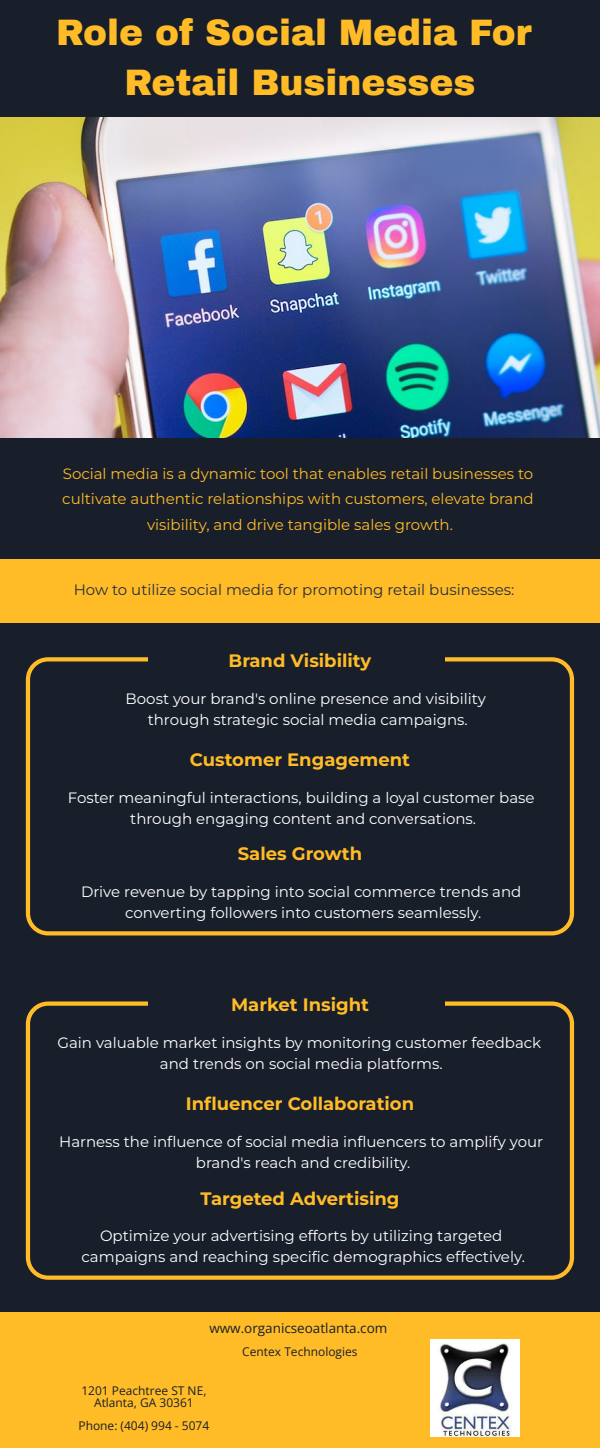
<style>
.page{position:relative;width:600px;height:1448px;background:#fff}
.page>*{position:absolute;margin:0;border:0;box-sizing:border-box;transform-origin:0 0}
.t1{font:900 36px/50.2px "Archivo";color:#ffbc27;text-align:center}
.t2{font:700 18px "Montserrat";color:#ffbc27}
.t3{font:15px/21px "Montserrat";color:#fff;text-align:center}
.t4{font:15px/25.5px "Montserrat";color:#ffbc27;text-align:center}
.t5{font:15px "Montserrat";color:#272e3f}
.t6{font:13.5px "Open Sans";color:#191e2b}
.t7{font:12px "Open Sans";color:#191e2b}
</style>
<div class="page">
<div style="left:0;top:0;width:600px;height:438px;background:#191e2b"></div>
<img style="left:0;top:118px;width:600px;height:320px">
<div style="left:0;top:438px;width:600px;height:121px;background:#191e2b"></div>
<div style="left:0;top:559px;width:600px;height:64px;background:#ffbc27"></div>
<div style="left:0;top:623px;width:600px;height:345px;background:#191e2b"></div>
<svg style="left:26px;top:657px;width:548px;height:278px"></svg>
<div style="left:148px;top:638px;width:297px;height:70px;background:#191e2b"></div>
<div style="left:0;top:968px;width:600px;height:344px;background:#191e2b"></div>
<svg style="left:26px;top:1001px;width:548px;height:279px"></svg>
<div style="left:148px;top:982px;width:297px;height:70px;background:#191e2b"></div>
<div style="left:0;top:1312px;width:600px;height:136px;background:#ffbc27"></div>
<img style="left:430px;top:1340px;width:89px;height:97px">
<p class="t1" style="left:56px;top:8px;width:477px">Role of Social Media For<br>Retail Businesses</p>
<p class="t4" style="left:62px;top:460px;width:473px">Social media is a dynamic tool that enables retail businesses to cultivate authentic relationships with customers, elevate brand visibility, and drive tangible sales growth.</p>
<p class="t5" style="left:74px;top:580px;width:442px">How to utilize social media for promoting retail businesses:</p>
<p class="t2" style="left:229px;top:649px;width:144px">Brand Visibility</p>
<p class="t3" style="left:126px;top:688px;width:362px">Boost your brand's online presence and visibility through strategic social media campaigns.</p>
<p class="t2" style="left:190px;top:748px;width:222px">Customer Engagement</p>
<p class="t3" style="left:68px;top:787px;width:468px">Foster meaningful interactions, building a loyal customer base through engaging content and conversations.</p>
<p class="t2" style="left:238px;top:843px;width:126px">Sales Growth</p>
<p class="t3" style="left:81px;top:881px;width:442px">Drive revenue by tapping into social commerce trends and converting followers into customers seamlessly.</p>
<p class="t2" style="left:231px;top:994px;width:139px">Market Insight</p>
<p class="t3" style="left:58px;top:1032px;width:485px">Gain valuable market insights by monitoring customer feedback and trends on social media platforms.</p>
<p class="t2" style="left:186px;top:1093px;width:230px">Influencer Collaboration</p>
<p class="t3" style="left:59px;top:1131px;width:486px">Harness the influence of social media influencers to amplify your brand's reach and credibility.</p>
<p class="t2" style="left:200px;top:1187px;width:201px">Targeted Advertising</p>
<p class="t3" style="left:81px;top:1225px;width:445px">Optimize your advertising efforts by utilizing targeted campaigns and reaching specific demographics effectively.</p>
<p class="t6" style="left:209px;top:1319px;width:179px">www.organicseoatlanta.com</p>
<p class="t7" style="left:242px;top:1343px;width:117px">Centex Technologies</p>
<p class="t7" style="left:81px;top:1382px;width:127px">1201 Peachtree ST NE,</p>
<p class="t7" style="left:94px;top:1394px;width:101px">Atlanta, GA 30361</p>
<p class="t7" style="left:78px;top:1417px;width:132px">Phone: (404) 994 - 5074</p>
</div>
